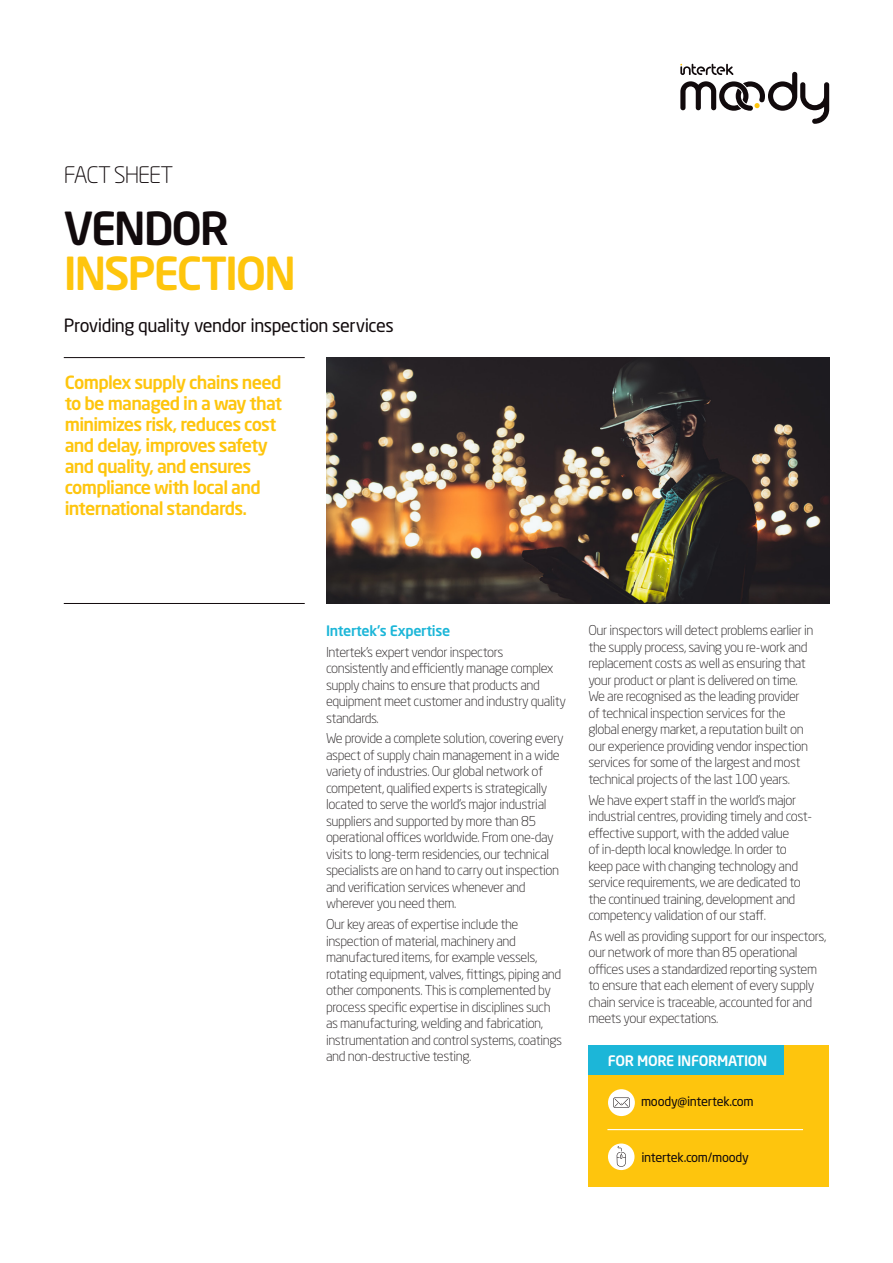
<style>
.page{position:relative;width:893px;height:1263px;background:#fff}
.page>*{position:absolute;margin:0;border:0;box-sizing:border-box;transform-origin:0 0}
.Paragraph_Style_1{font:500 45px/45px "Neo Sans Std";letter-spacing:-.05em;color:#fec50d}
.Paragraph_Style_1-2{font:300 22.5px "Neo Sans Std";letter-spacing:-.05em;color:#110a0c}
.Introduction_Paragra{font:500 18px/21px "Neo Sans Std";letter-spacing:-.04em;color:#fec50d}
.Paragraph_Style_1-3{font:18px "Neo Sans Std";letter-spacing:-.025em;color:#110a0c}
.Body_Text{font:500 14.25px "Neo Sans Std";letter-spacing:-.02em;color:#1cb6d8}
.t1{font:500 14.25px "Neo Sans Std";letter-spacing:-.02em;color:#fff}
.Body_Text-2{font:300 13.5px/16.5px "Neo Sans Std";letter-spacing:-.03em;color:#231f20}
.t2{font:12.75px "Neo Sans Std";letter-spacing:-.02em;color:#110a0c}
.s1{color:#110a0c}
</style>
<div class="page">
<hr style="left:64px;top:603px;width:241px;height:1px;background:#110a0c">
<hr style="left:64px;top:357px;width:241px;height:1px;background:#110a0c">
<div style="left:588px;top:1045px;width:241px;height:142px;background:#fec50d"></div>
<div style="left:588px;top:1045px;width:196px;height:30px;background:#1cb6d8"></div>
<div style="left:608px;top:1089px;width:27px;height:27px;background:#fff;border-radius:50%"></div>
<svg style="left:613px;top:1097px;width:16px;height:11px"></svg>
<div style="left:608px;top:1143px;width:26px;height:27px;background:#fff;border-radius:50%"></div>
<svg style="left:617px;top:1146px;width:9px;height:20px"></svg>
<hr style="left:607px;top:1129px;width:196px;height:1px;background:#fff">
<svg style="left:680px;top:64px;width:149px;height:60px"></svg>
<img style="left:326px;top:357px;width:503px;height:247px">
<p class="Paragraph_Style_1-2" style="left:64px;top:161px;width:111px">FACT SHEET</p>
<p class="Paragraph_Style_1" style="left:64px;top:205px;width:234px"><span class="s1">VENDOR<br></span>INSPECTION</p>
<p class="Paragraph_Style_1-3" style="left:64px;top:315px;width:332px">Providing quality vendor inspection services</p>
<p class="Introduction_Paragra" style="left:65px;top:371px;width:219px">Complex supply chains need to be managed in a way that minimizes risk, reduces cost and delay, improves safety and quality, and ensures compliance with local and international standards.</p>
<p class="Body_Text" style="left:326px;top:622px;width:126px">Intertek's Expertise</p>
<p class="Body_Text-2" style="left:326px;top:643px;width:241px">Intertek’s expert vendor inspectors consistently and efficiently manage complex supply chains to ensure that products and equipment meet customer and industry quality standards.</p>
<p class="Body_Text-2" style="left:326px;top:730px;width:239px">We provide a complete solution, covering every aspect of supply chain management in a wide variety of industries. Our global network of competent, qualified experts is strategically located to serve the world’s major industrial suppliers and supported by more than 85 operational offices worldwide. From one-day visits to long-term residencies, our technical specialists are on hand to carry out inspection and verification services whenever and wherever you need them.</p>
<p class="Body_Text-2" style="left:326px;top:916px;width:238px">Our key areas of expertise include the inspection of material, machinery and manufactured items, for example vessels, rotating equipment, valves, fittings, piping and other components. This is complemented by process specific expertise in disciplines such as manufacturing, welding and fabrication, instrumentation and control systems, coatings and non-destructive testing.</p>
<p class="Body_Text-2" style="left:588px;top:622px;width:227px">Our inspectors will detect problems earlier in the supply process, saving you re-work and replacement costs as well as ensuring that your product or plant is delivered on time.<br>We are recognised as the leading provider of technical inspection services for the global energy market, a reputation built on our experience providing vendor inspection services for some of the largest and most technical projects of the last 100 years.</p>
<p class="Body_Text-2" style="left:588px;top:791px;width:225px">We have expert staff in the world’s major industrial centres, providing timely and cost&shy;effective support, with the added value<br>of in-depth local knowledge. In order to keep pace with changing technology and service requirements, we are dedicated to the continued training, development and competency validation of our staff.</p>
<p class="Body_Text-2" style="left:588px;top:927px;width:239px">As well as providing support for our inspectors, our network of more than 85 operational offices uses a standardized reporting system to ensure that each element of every supply chain service is traceable, accounted for and meets your expectations.</p>
<p class="t1" style="left:608px;top:1052px;width:161px">FOR MORE INFORMATION</p>
<p class="t2" style="left:641px;top:1093px;width:114px">moody@intertek.com</p>
<p class="t2" style="left:641px;top:1149px;width:109px">intertek.com/moody</p>
</div>
